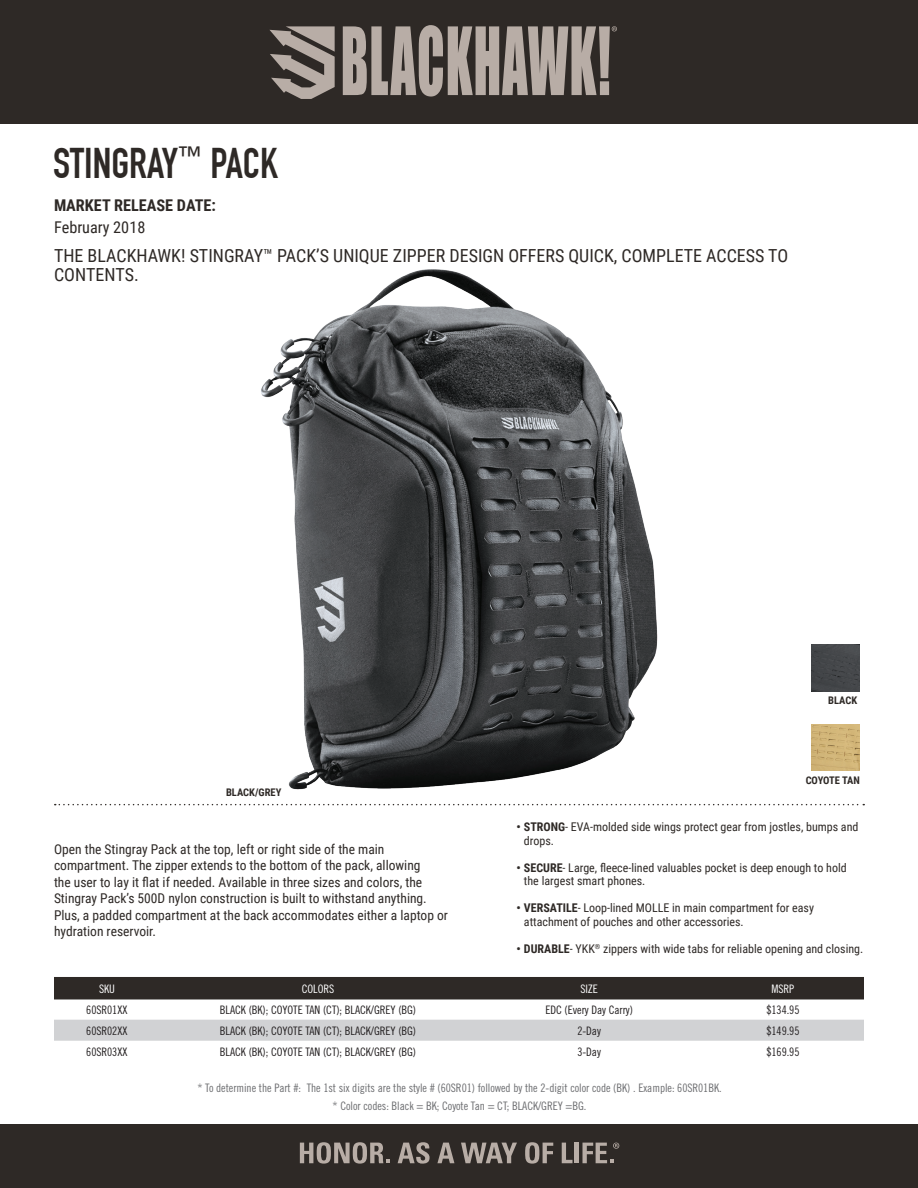
<style>
.page{position:relative;width:918px;height:1188px;background:#fff}
.page>*{position:absolute;margin:0;border:0;box-sizing:border-box;transform-origin:0 0}
.Product_Name{font:700 42px "DIN Condensed";color:#2e2926}
.t1{font:18px/19.5px "Roboto Condensed";color:#2e2926}
.t2{font:700 16.2px "Roboto Condensed";color:#2e2926}
.t3{font:16.2px "Roboto Condensed";color:#2e2926}
.t4{font:13.5px/16.5px "Roboto Condensed";color:#2e2926}
.t5{font:12px/13.5px "Roboto Condensed";color:#2e2926}
.t6{font:11.7px "Trade Gothic Cond Eighteen";letter-spacing:-.005em;color:#231f20}
.t7{font:11.7px "Trade Gothic Cond Eighteen";letter-spacing:-.005em;color:#6c6d70}
.t8{font:11.7px "Trade Gothic Cond Eighteen";letter-spacing:-.01em;color:#fff}
.t9{font:700 10.5px "Roboto Condensed";color:#2e2926}
.s1{font-weight:700}
</style>
<div class="page">
<div style="left:0;top:0;width:918px;height:123px;background:#2e2926"></div>
<svg style="left:343px;top:25px;width:274px;height:72px"></svg>
<svg style="left:269px;top:26px;width:66px;height:73px"></svg>
<svg style="left:55px;top:804px;width:809px;height:1px"></svg>
<div style="left:0;top:1124px;width:918px;height:64px;background:#2e2926"></div>
<svg style="left:300px;top:1142px;width:90px;height:22px"></svg>
<svg style="left:398px;top:1142px;width:32px;height:22px"></svg>
<svg style="left:437px;top:1143px;width:17px;height:20px"></svg>
<svg style="left:461px;top:1143px;width:56px;height:20px"></svg>
<svg style="left:525px;top:1142px;width:28px;height:22px"></svg>
<svg style="left:562px;top:1143px;width:11px;height:20px"></svg>
<hr style="left:575px;top:1143px;width:4px;height:20px;background:#b8ada6">
<svg style="left:583px;top:1143px;width:36px;height:20px"></svg>
<div style="left:54px;top:977px;width:810px;height:22px;background:#2e2926"></div>
<div style="left:54px;top:1020px;width:810px;height:21px;background:#d1d2d4"></div>
<img style="left:261px;top:269px;width:397px;height:521px">
<div style="left:812px;top:645px;width:47px;height:46px;background:#44474a"></div>
<img style="left:812px;top:724px;width:47px;height:47px">
<p class="Product_Name" style="left:53px;top:138px;width:226px">STINGRAY<sup>™</sup> PACK</p>
<p class="t2" style="left:54px;top:194px;width:164px">MARKET RELEASE DATE:</p>
<p class="t3" style="left:54px;top:216px;width:93px">February 2018</p>
<p class="t1" style="left:54px;top:245px;width:736px">THE BLACKHAWK! STINGRAY™ PACK’S UNIQUE ZIPPER DESIGN OFFERS QUICK, COMPLETE ACCESS TO<br>CONTENTS.</p>
<p class="t9" style="left:226px;top:785px;width:57px">BLACK/GREY</p>
<p class="t9" style="left:828px;top:693px;width:31px">BLACK</p>
<p class="t9" style="left:806px;top:773px;width:56px">COYOTE TAN</p>
<p class="t4" style="left:54px;top:840px;width:395px">Open the Stingray Pack at the top, left or right side of the main compartment. The zipper extends to the bottom of the pack, allowing<br>the user to lay it flat if needed. Available in three sizes and colors, the Stingray Pack’s 500D nylon construction is built to withstand anything.<br>Plus, a padded compartment at the back accommodates either a laptop or hydration reservoir.</p>
<p class="t5" style="left:524px;top:820px;width:336px;text-indent:-8px"><span class="s1">• STRONG</span>- EVA-molded side wings protect gear from jostles, bumps and drops.</p>
<p class="t5" style="left:524px;top:860px;width:324px;text-indent:-8px"><span class="s1">• SECURE</span>- Large, fleece-lined valuables pocket is deep enough to hold the largest smart phones.</p>
<p class="t5" style="left:524px;top:901px;width:292px;text-indent:-8px"><span class="s1">• VERSATILE</span>- Loop-lined MOLLE in main compartment for easy attachment of pouches and other accessories.</p>
<p class="t5" style="left:516px;top:941px;width:348px"><span class="s1">• DURABLE</span>- YKK<sup>®</sup> zippers with wide tabs for reliable opening and closing.</p>
<p class="t8" style="left:99px;top:982px;width:17px">SKU</p>
<p class="t8" style="left:302px;top:982px;width:34px">COLORS</p>
<p class="t8" style="left:580px;top:982px;width:19px">SIZE</p>
<p class="t8" style="left:772px;top:982px;width:24px">MSRP</p>
<p class="t6" style="left:86px;top:1003px;width:43px">60SR01XX</p>
<p class="t6" style="left:220px;top:1003px;width:198px">BLACK (BK); COYOTE TAN (CT); BLACK/GREY (BG)</p>
<p class="t6" style="left:545px;top:1003px;width:89px">EDC (Every Day Carry)</p>
<p class="t6" style="left:767px;top:1003px;width:35px">$134.95</p>
<p class="t6" style="left:86px;top:1024px;width:43px">60SR02XX</p>
<p class="t6" style="left:220px;top:1024px;width:198px">BLACK (BK); COYOTE TAN (CT); BLACK/GREY (BG)</p>
<p class="t6" style="left:577px;top:1024px;width:25px">2-Day</p>
<p class="t6" style="left:767px;top:1024px;width:35px">$149.95</p>
<p class="t6" style="left:86px;top:1045px;width:43px">60SR03XX</p>
<p class="t6" style="left:220px;top:1045px;width:198px">BLACK (BK); COYOTE TAN (CT); BLACK/GREY (BG)</p>
<p class="t6" style="left:577px;top:1045px;width:25px">3-Day</p>
<p class="t6" style="left:767px;top:1045px;width:35px">$169.95</p>
<p class="t7" style="left:197px;top:1080px;width:526px">* To determine the Part #: The 1st six digits are the style # (60SR01) followed by the 2-digit color code (BK) . Example: 60SR01BK.</p>
<p class="t7" style="left:333px;top:1099px;width:255px">* Color codes: Black = BK; Coyote Tan = CT; BLACK/GREY =BG.</p>
</div>
